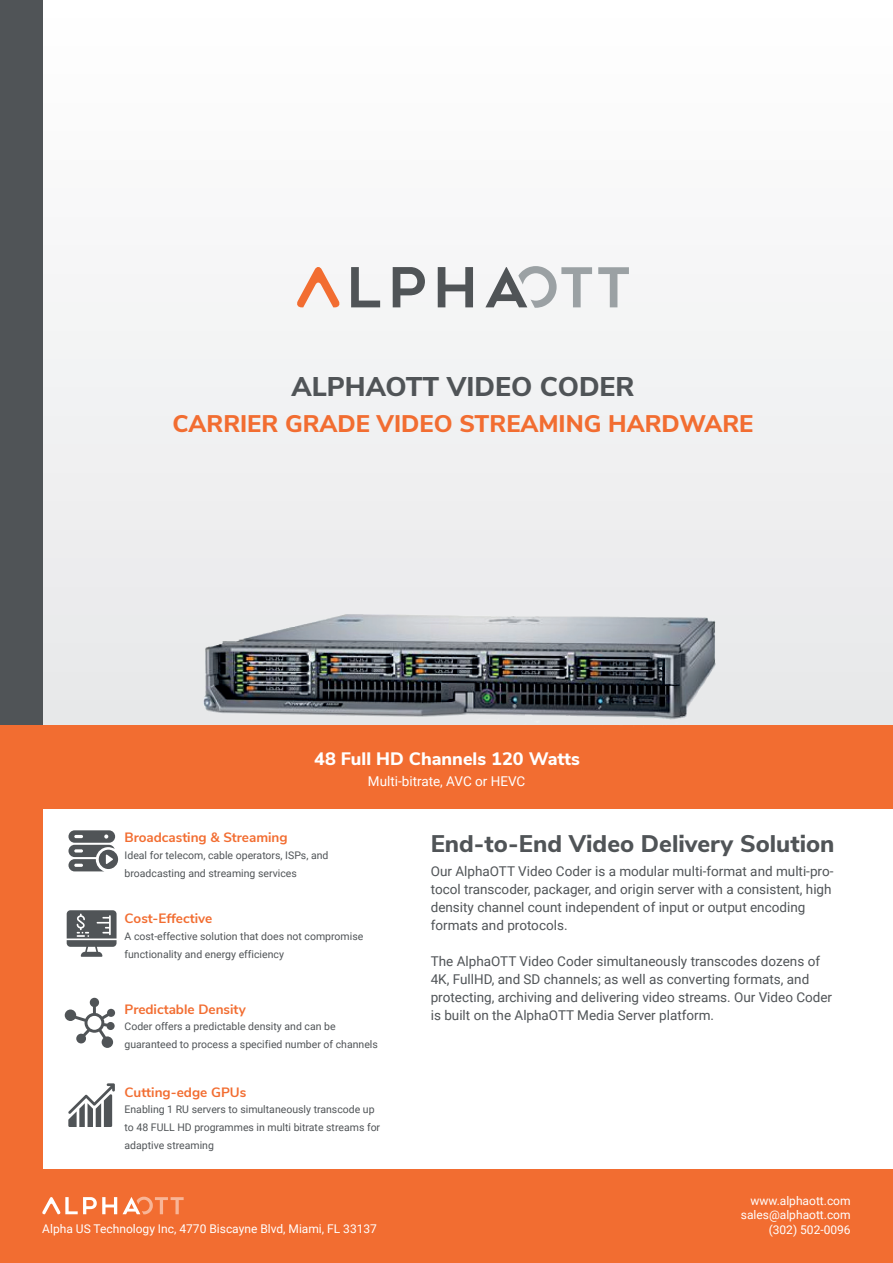
<style>
.page{position:relative;width:893px;height:1263px;background:#fff}
.page>*{position:absolute;margin:0;border:0;box-sizing:border-box;transform-origin:0 0}
.t1{font:800 27px "Nunito Sans";color:#505457}
.t2{font:800 24px "Nunito Sans";color:#f26d31}
.t3{font:800 24px "Nunito Sans";color:#505457}
.t4{font:800 18px "Nunito Sans";color:#fff}
.t5{font:13.5px/18px "Roboto";color:#505457}
.t6{font:700 13.5px "Nunito Sans";color:#f26d31}
.t7{font:13.5px "Roboto";color:#fff}
.t8{font:12px/14.4px "Roboto";color:#fff;text-align:right}
.t9{font:10.5px/18px "Roboto";color:#505457}
</style>
<div class="page">
<div style="left:42px;top:0;width:851px;height:725px;background:#f3f4f4"></div>
<svg style="left:598px;top:267px;width:31px;height:40px"></svg>
<svg style="left:351px;top:267px;width:29px;height:40px"></svg>
<svg style="left:393px;top:267px;width:32px;height:40px"></svg>
<svg style="left:438px;top:267px;width:35px;height:40px"></svg>
<svg style="left:485px;top:266px;width:107px;height:42px"></svg>
<svg style="left:297px;top:267px;width:43px;height:40px"></svg>
<div style="left:0;top:691px;width:42px;height:572px;background:#f26d31"></div>
<div style="left:0;top:1169px;width:893px;height:94px;background:#f26d31"></div>
<div style="left:0;top:0;width:42px;height:725px;background:#505457"></div>
<svg style="left:123px;top:1197px;width:61px;height:17px"></svg>
<svg style="left:42px;top:1197px;width:75px;height:17px"></svg>
<div style="left:0;top:725px;width:893px;height:83px;background:#f26d31"></div>
<img style="left:201px;top:614px;width:520px;height:111px">
<svg style="left:67px;top:910px;width:50px;height:47px"></svg>
<svg style="left:68px;top:1083px;width:47px;height:44px"></svg>
<svg style="left:65px;top:998px;width:50px;height:50px"></svg>
<svg style="left:68px;top:830px;width:50px;height:41px"></svg>
<h1 class="t1" style="left:291px;top:367px;width:345px">ALPHAOTT VIDEO CODER</h1>
<h2 class="t2" style="left:172px;top:406px;width:582px">CARRIER GRADE VIDEO STREAMING HARDWARE</h2>
<h3 class="t4" style="left:314px;top:746px;width:267px">48 Full HD Channels 120 Watts</h3>
<p class="t7" style="left:368px;top:772px;width:159px">Multi-bitrate, AVC or HEVC</p>
<p class="t6" style="left:125px;top:827px;width:165px">Broadcasting &amp; Streaming</p>
<p class="t9" style="left:125px;top:846px;width:205px">Ideal for telecom, cable operators, ISPs, and broadcasting and streaming services</p>
<p class="t6" style="left:125px;top:909px;width:89px">Cost-Effective</p>
<p class="t9" style="left:125px;top:927px;width:240px">A cost-effective solution that does not compromise functionality and energy efficiency</p>
<p class="t6" style="left:125px;top:999px;width:123px">Predictable Density</p>
<p class="t9" style="left:125px;top:1016px;width:255px">Coder offers a predictable density and can be guaranteed to process a specified number of channels</p>
<p class="t6" style="left:125px;top:1082px;width:123px">Cutting-edge GPUs</p>
<p class="t9" style="left:125px;top:1100px;width:257px">Enabling 1 RU servers to simultaneously transcode up to 48 FULL HD programmes in multi bitrate streams for adaptive streaming</p>
<p class="t8" style="left:42px;top:1221px;width:336px">Alpha US Technology Inc, 4770 Biscayne Blvd, Miami, FL 33137</p>
<h2 class="t3" style="left:431px;top:826px;width:405px">End-to-End Video Delivery Solution</h2>
<p class="t5" style="left:431px;top:862px;width:404px">Our AlphaOTT Video Coder is a modular multi-format and multi-pro&shy;tocol transcoder, packager, and origin server with a consistent, high density channel count independent of input or output encoding formats and protocols.</p>
<p class="t5" style="left:431px;top:952px;width:403px">The AlphaOTT Video Coder simultaneously transcodes dozens of 4K, FullHD, and SD channels; as well as converting formats, and protecting, archiving and delivering video streams. Our Video Coder is built on the AlphaOTT Media Server platform.</p>
<p class="t8" style="left:741px;top:1193px;width:111px">www.alphaott.com sales@alphaott.com (302) 502-0096</p>
</div>
